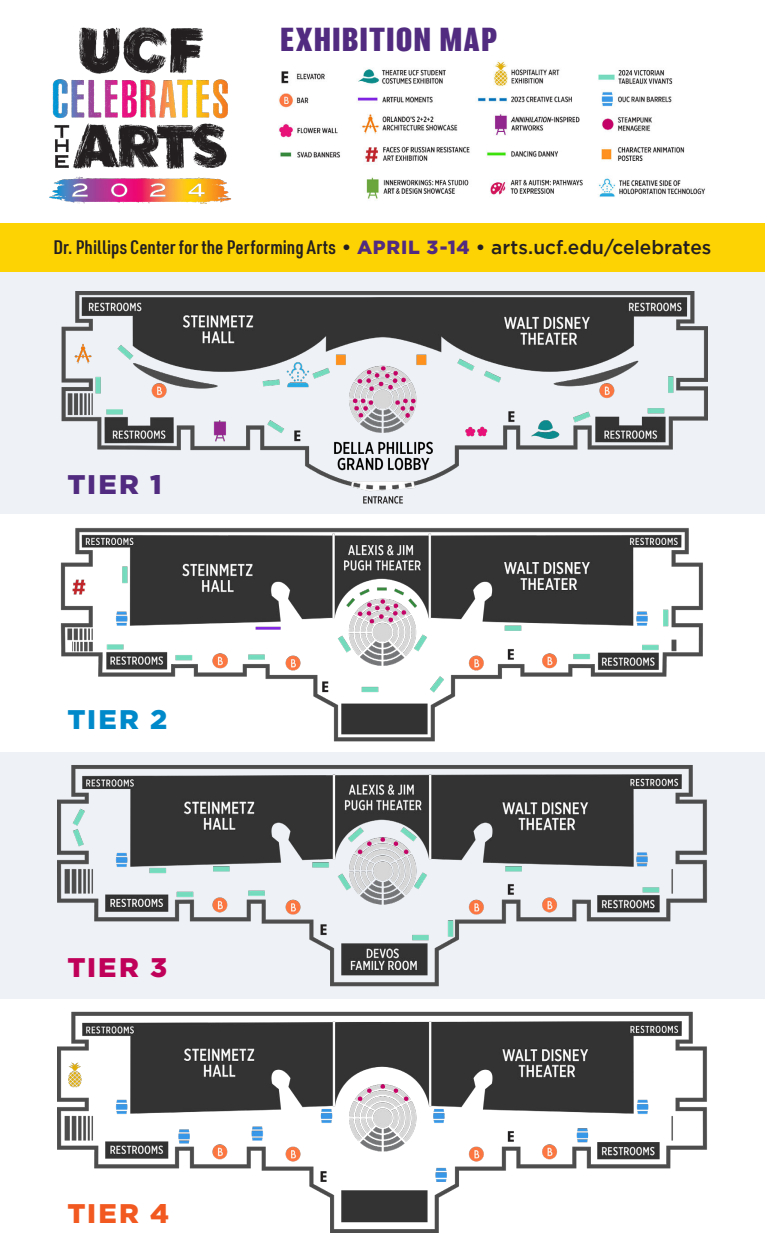
<style>
.page{position:relative;width:765px;height:1260px;background:#fff}
.page>*{position:absolute;margin:0;border:0;box-sizing:border-box;transform-origin:0 0}
.t1{font:800 30.62px "Balboa";letter-spacing:.04em;color:#512b7f}
.t2{font:900 27px "Gotham";color:#512b7f}
.t3{font:900 27px "Gotham";color:#0089ca}
.t4{font:900 27px "Gotham";color:#c00159}
.t5{font:900 27px "Gotham";color:#f15921}
.t6{font:600 19px "URWDIN Cond";letter-spacing:.005em;color:#231f20;scale:1.04 1}
.s1{font-family:"Gotham";font-weight:700}
.s2{font-family:"Gotham";font-weight:900;color:#512b7f}
.s3{font-family:"Gotham";font-weight:500}
</style>
<div class="page">
<div style="left:0;top:223px;width:765px;height:49px;background:#fed304"></div>
<div style="left:0;top:272px;width:765px;height:242px;background:#eef1f5"></div>
<div style="left:0;top:752px;width:765px;height:247px;background:#eef1f5"></div>
<img style="left:49px;top:27px;width:182px;height:176px">
<img style="left:279px;top:61px;width:426px;height:139px">
<img style="left:57px;top:291px;width:651px;height:942px">
<h1 class="t1" style="left:280px;top:23px;width:218px">EXHIBITION MAP</h1>
<p class="t6" style="left:54px;top:235px;width:634px">Dr. Phillips Center for the Performing Arts <span class="s1">•</span> <span class="s2">APRIL 3-14</span> <span class="s1">•</span> <span class="s3">arts.ucf.edu/celebrates</span></p>
<p class="t2" style="left:68px;top:466px;width:96px">TIER 1</p>
<p class="t3" style="left:68px;top:701px;width:101px">TIER 2</p>
<p class="t4" style="left:68px;top:949px;width:101px">TIER 3</p>
<p class="t5" style="left:68px;top:1194px;width:103px">TIER 4</p>
</div>
